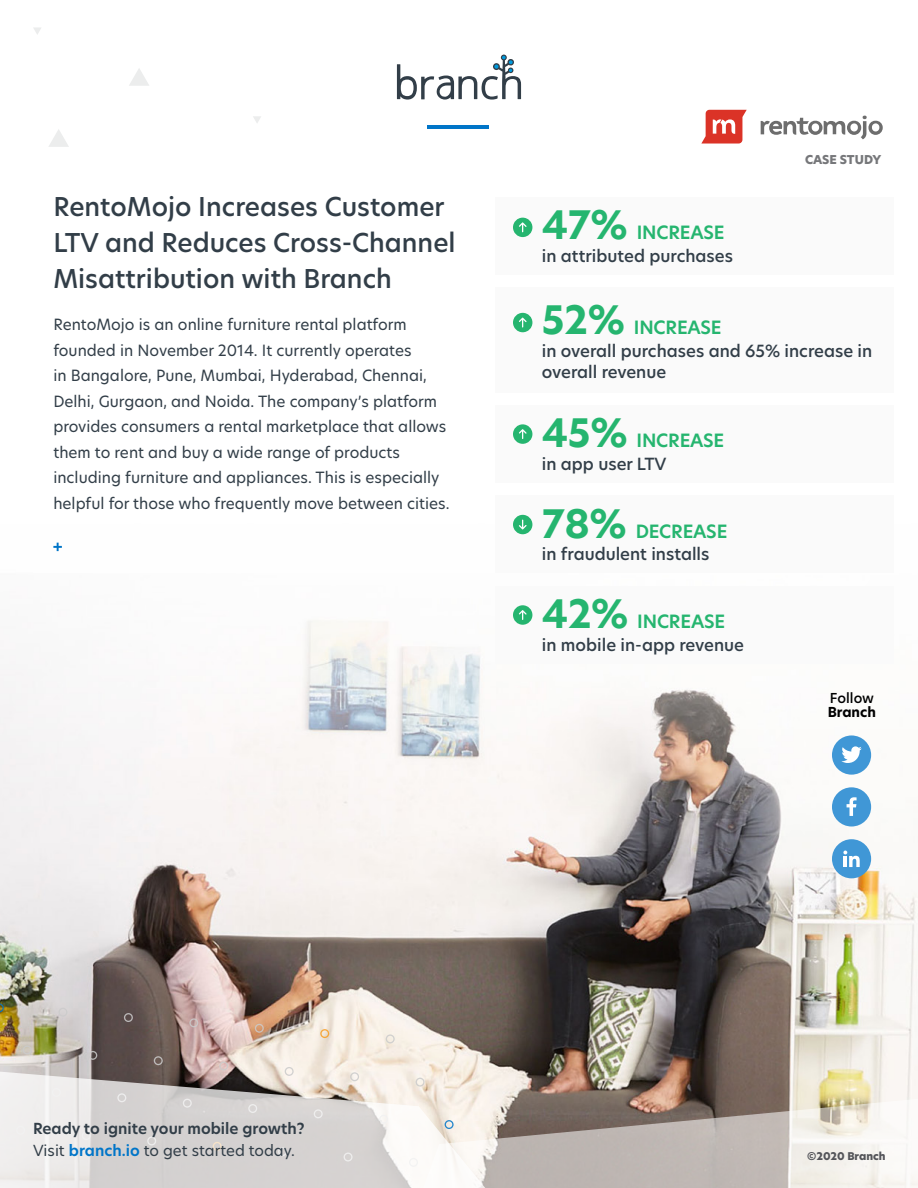
<style>
.page{position:relative;width:918px;height:1188px;background:#fff}
.page>*{position:absolute;margin:0;border:0;box-sizing:border-box;transform-origin:0 0}
.t1{font:500 25.5px/36px "Hero New";color:#323e48}
.t2{font:600 18px "Hero New";letter-spacing:-.01em;color:#25b56f}
.t3{font:500 16.5px/21px "Hero New";color:#323e48}
.t4{font:15.3px/25.5px "Hero New";color:#323e48}
.t5{font:600 15px/22.5px "Hero New";color:#323e48}
.t6{font:500 13.5px "Hero New";color:#000}
.t7{font:700 13.5px "Hero New";color:#000}
.t8{font:800 12px "Hero New";letter-spacing:-.005em;color:#76777a}
.t9{font:800 10.5px "Hero New";color:#54555a}
.s1{font-weight:700;font-size:38.4px}
.s2{font-weight:400}
.s3{color:#0075c8}
</style>
<div class="page">
<img style="left:0;top:54px;width:918px;height:1038px">
<svg style="left:517px;top:1092px;width:401px;height:96px"></svg>
<svg style="left:58px;top:1008px;width:10px;height:9px"></svg>
<svg style="left:124px;top:1013px;width:9px;height:9px"></svg>
<svg style="left:189px;top:1018px;width:10px;height:10px"></svg>
<svg style="left:255px;top:1024px;width:9px;height:9px"></svg>
<svg style="left:320px;top:1029px;width:9px;height:9px"></svg>
<svg style="left:386px;top:1034px;width:9px;height:10px"></svg>
<svg style="left:88px;top:1051px;width:9px;height:9px"></svg>
<svg style="left:154px;top:1056px;width:9px;height:9px"></svg>
<svg style="left:23px;top:1045px;width:9px;height:10px"></svg>
<svg style="left:219px;top:1062px;width:9px;height:6px"></svg>
<svg style="left:0;top:1003px;width:4px;height:10px"></svg>
<svg style="left:0;top:1068px;width:517px;height:120px;background:#dad5d2"></svg>
<svg style="left:48px;top:129px;width:21px;height:18px"></svg>
<svg style="left:129px;top:68px;width:21px;height:18px"></svg>
<svg style="left:34px;top:27px;width:7px;height:7px"></svg>
<svg style="left:253px;top:116px;width:8px;height:8px"></svg>
<div style="left:832px;top:735px;width:39px;height:40px;background:#4097d6;border-radius:20px"></div>
<svg style="left:841px;top:746px;width:21px;height:17px"></svg>
<div style="left:832px;top:787px;width:39px;height:40px;background:#4097d6;border-radius:20px"></div>
<svg style="left:847px;top:797px;width:10px;height:19px"></svg>
<div style="left:832px;top:839px;width:39px;height:39px;background:#4097d6;border-radius:20px"></div>
<svg style="left:843px;top:851px;width:17px;height:16px"></svg>
<svg style="left:701px;top:110px;width:46px;height:34px"></svg>
<svg style="left:761px;top:116px;width:122px;height:23px"></svg>
<div style="left:495px;top:197px;width:399px;height:78px;background:#fafafa"></div>
<div style="left:495px;top:405px;width:399px;height:78px;background:#fafafa"></div>
<div style="left:495px;top:586px;width:399px;height:78px;background:#fafafa"></div>
<div style="left:495px;top:495px;width:399px;height:78px;background:#fafafa"></div>
<div style="left:495px;top:287px;width:399px;height:105px;background:#fafafa"></div>
<div style="left:33px;top:168px;width:450px;height:405px;background:#fff"></div>
<svg style="left:53px;top:543px;width:9px;height:8px"></svg>
<hr style="left:428px;top:125px;width:61px;height:3px;background:#0075c8">
<svg style="left:397px;top:55px;width:124px;height:45px"></svg>
<div style="left:513px;top:218px;width:19px;height:19px;background:#25b56f;border-radius:50%"></div>
<svg style="left:519px;top:222px;width:8px;height:10px"></svg>
<div style="left:513px;top:424px;width:19px;height:20px;background:#25b56f;border-radius:50%"></div>
<svg style="left:519px;top:429px;width:8px;height:10px"></svg>
<div style="left:513px;top:605px;width:19px;height:20px;background:#25b56f;border-radius:50%"></div>
<svg style="left:519px;top:610px;width:8px;height:10px"></svg>
<div style="left:513px;top:515px;width:19px;height:19px;background:#25b56f;border-radius:50%"></div>
<svg style="left:519px;top:520px;width:8px;height:10px"></svg>
<div style="left:513px;top:313px;width:19px;height:19px;background:#25b56f;border-radius:50%"></div>
<svg style="left:519px;top:318px;width:8px;height:10px"></svg>
<h1 class="t1" style="left:53px;top:189px;width:404px">RentoMojo Increases Customer<br>LTV and Reduces Cross-Channel<br>Misattribution with Branch</h1>
<p class="t4" style="left:53px;top:312px;width:398px">RentoMojo is an online furniture rental platform founded in November 2014. It currently operates<br>in Bangalore, Pune, Mumbai, Hyderabad, Chennai, Delhi, Gurgaon, and Noida. The company’s platform provides consumers a rental marketplace that allows them to rent and buy a wide range of products including furniture and appliances. This is especially helpful for those who frequently move between cities.</p>
<p class="t2" style="left:542px;top:220px;width:184px"><span class="s1">47%</span> INCREASE</p>
<p class="t3" style="left:542px;top:245px;width:193px">in attributed purchases</p>
<p class="t2" style="left:542px;top:316px;width:181px"><span class="s1">52%</span> INCREASE</p>
<p class="t8" style="left:805px;top:152px;width:78px">CASE STUDY</p>
<p class="t3" style="left:542px;top:340px;width:332px">in overall purchases and 65% increase in overall revenue</p>
<p class="t2" style="left:542px;top:429px;width:184px"><span class="s1">45%</span> INCREASE</p>
<p class="t3" style="left:542px;top:453px;width:126px">in app user LTV</p>
<p class="t2" style="left:542px;top:519px;width:187px"><span class="s1">78%</span> DECREASE</p>
<p class="t3" style="left:542px;top:543px;width:169px">in fraudulent installs</p>
<p class="t2" style="left:542px;top:609px;width:185px"><span class="s1">42%</span> INCREASE</p>
<p class="t3" style="left:542px;top:634px;width:204px">in mobile in-app revenue</p>
<p class="t6" style="left:830px;top:689px;width:46px">Follow</p>
<p class="t7" style="left:828px;top:703px;width:50px">Branch</p>
<p class="t5" style="left:33px;top:1117px;width:273px">Ready to ignite your mobile growth?<br><span class="s2">Visit</span> <span class="s3">branch.io</span> <span class="s2">to get started today.</span></p>
<p class="t9" style="left:807px;top:1149px;width:80px">©2020 Branch</p>
</div>
